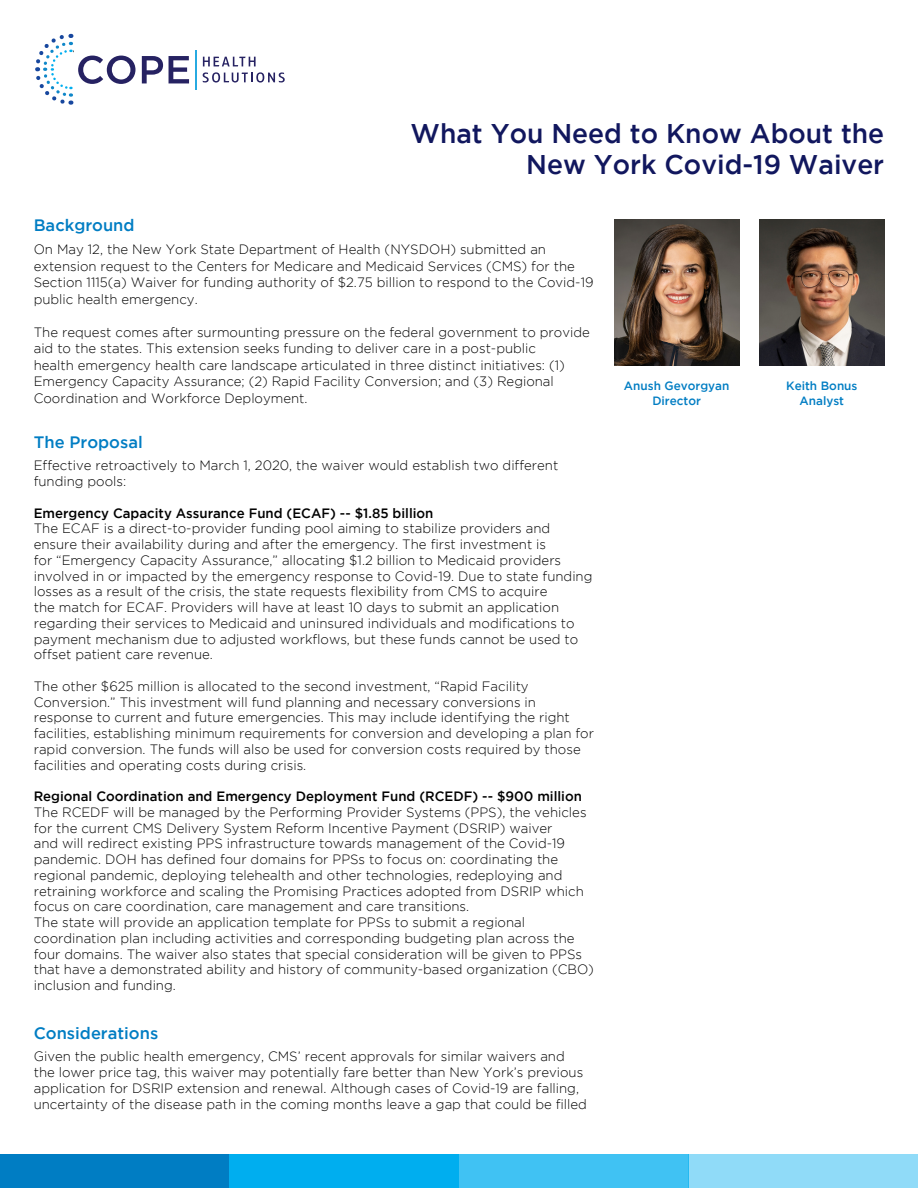
<style>
.page{position:relative;width:918px;height:1188px;background:#fff}
.page>*{position:absolute;margin:0;border:0;box-sizing:border-box;transform-origin:0 0}
.t1{font:500 27px/31.5px "Gotham";color:#11175e;text-align:right}
.t2{font:500 16.5px "Gotham";color:#007dc3}
.t3{font:300 13.5px/15.8px "Gotham";color:#000}
.t4{font:500 13.5px "Gotham";color:#000}
.t5{font:500 12px/15px "Gotham";color:#007dc3;text-align:center}
</style>
<div class="page">
<svg style="left:35px;top:33px;width:100px;height:72px"></svg>
<svg style="left:142px;top:56px;width:21px;height:27px"></svg>
<svg style="left:169px;top:56px;width:20px;height:27px"></svg>
<svg style="left:203px;top:57px;width:53px;height:9px"></svg>
<svg style="left:203px;top:72px;width:82px;height:11px"></svg>
<hr style="left:195px;top:51px;width:2px;height:39px;background:#27aae1">
<div style="left:0;top:1154px;width:230px;height:34px;background:#007dc3"></div>
<div style="left:459px;top:1154px;width:229px;height:34px;background:#40c2f3"></div>
<div style="left:230px;top:1154px;width:229px;height:34px;background:#00aeef"></div>
<div style="left:688px;top:1154px;width:230px;height:34px;background:#90dbf8"></div>
<img style="left:759px;top:219px;width:125px;height:147px">
<img style="left:614px;top:219px;width:125px;height:147px">
<h1 class="t1" style="left:410px;top:117px;width:475px">What You Need to Know About the<br>New York Covid-19 Waiver</h1>
<p class="t2" style="left:34px;top:216px;width:102px">Background</p>
<p class="t3" style="left:34px;top:241px;width:561px;line-height:16.5px">On May 12, the New York State Department of Health (NYSDOH) submitted an extension request to the Centers for Medicare and Medicaid Services (CMS) for the Section 1115(a) Waiver for funding authority of $2.75 billion to respond to the Covid-19 public health emergency.</p>
<p class="t3" style="left:34px;top:324px;width:558px;line-height:16.5px">The request comes after surmounting pressure on the federal government to provide aid to the states. This extension seeks funding to deliver care in a post-public<br>health emergency health care landscape articulated in three distinct initiatives: (1)<br>Emergency Capacity Assurance; (2) Rapid Facility Conversion; and (3) Regional Coordination and Workforce Deployment.</p>
<p class="t2" style="left:34px;top:433px;width:111px">The Proposal</p>
<p class="t3" style="left:34px;top:457px;width:526px">Effective retroactively to March 1, 2020, the waiver would establish two different funding pools:</p>
<p class="t4" style="left:34px;top:505px;width:401px">Emergency Capacity Assurance Fund (ECAF) -- $1.85 billion</p>
<p class="t3" style="left:34px;top:520px;width:560px">The ECAF is a direct-to-provider funding pool aiming to stabilize providers and ensure their availability during and after the emergency. The first investment is<br>for “Emergency Capacity Assurance,” allocating $1.2 billion to Medicaid providers involved in or impacted by the emergency response to Covid-19. Due to state funding losses as a result of the crisis, the state requests flexibility from CMS to acquire<br>the match for ECAF. Providers will have at least 10 days to submit an application regarding their services to Medicaid and uninsured individuals and modifications to payment mechanism due to adjusted workflows, but these funds cannot be used to offset patient care revenue.</p>
<p class="t3" style="left:34px;top:678px;width:562px">The other $625 million is allocated to the second investment, “Rapid Facility Conversion.” This investment will fund planning and necessary conversions in response to current and future emergencies. This may include identifying the right facilities, establishing minimum requirements for conversion and developing a plan for rapid conversion. The funds will also be used for conversion costs required by those facilities and operating costs during crisis.</p>
<p class="t4" style="left:34px;top:789px;width:550px">Regional Coordination and Emergency Deployment Fund (RCEDF) -- $900 million</p>
<p class="t3" style="left:34px;top:804px;width:562px">The RCEDF will be managed by the Performing Provider Systems (PPS), the vehicles for the current CMS Delivery System Reform Incentive Payment (DSRIP) waiver<br>and will redirect existing PPS infrastructure towards management of the Covid-19 pandemic. DOH has defined four domains for PPSs to focus on: coordinating the regional pandemic, deploying telehealth and other technologies, redeploying and retraining workforce and scaling the Promising Practices adopted from DSRIP which focus on care coordination, care management and care transitions.<br>The state will provide an application template for PPSs to submit a regional coordination plan including activities and corresponding budgeting plan across the four domains. The waiver also states that special consideration will be given to PPSs that have a demonstrated ability and history of community-based organization (CBO) inclusion and funding.</p>
<p class="t2" style="left:34px;top:1024px;width:126px">Considerations</p>
<p class="t3" style="left:34px;top:1048px;width:555px">Given the public health emergency, CMS’ recent approvals for similar waivers and the lower price tag, this waiver may potentially fare better than New York’s previous application for DSRIP extension and renewal. Although cases of Covid-19 are falling, uncertainty of the disease path in the coming months leave a gap that could be filled</p>
<p class="t5" style="left:624px;top:378px;width:107px">Anush Gevorgyan<br>Director</p>
<p class="t5" style="left:786px;top:378px;width:73px">Keith Bonus<br>Analyst</p>
</div>
